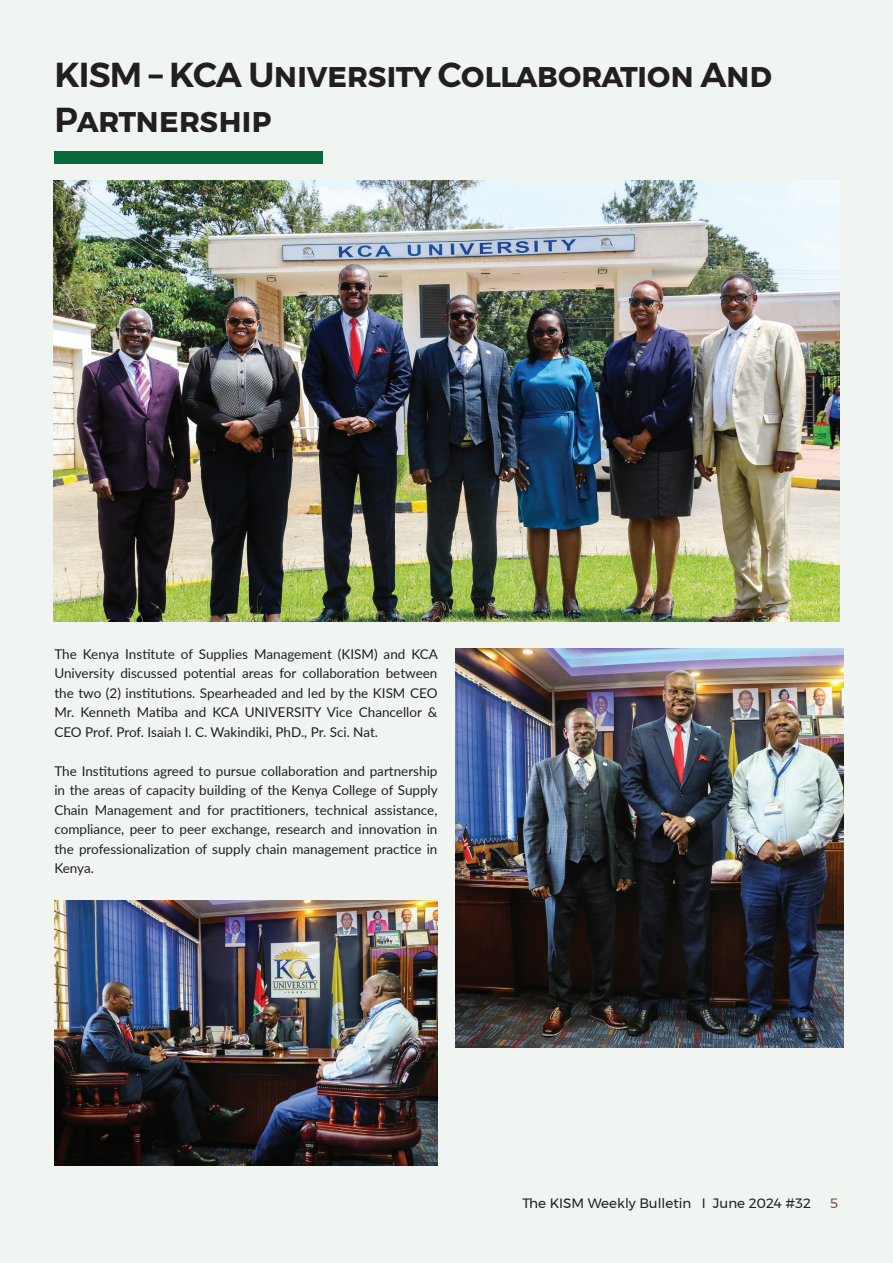
<style>
.page{position:relative;width:893px;height:1263px;background:#f0f5f2}
.page>*{position:absolute;margin:0;border:0;box-sizing:border-box;transform-origin:0 0}
.t1{font:600 34.5px/45px "Montserrat";letter-spacing:-.025em;color:#231f20}
.t2{font:13.5px/19.5px "Lato";color:#231f20;text-align:justify}
.t3{font:13.5px "Montserrat";color:#231f20}
.t4{font:13.5px "Montserrat";color:#805748}
</style>
<div class="page">
<img style="left:53px;top:180px;width:786px;height:441px">
<div style="left:54px;top:151px;width:269px;height:13px;background:#0a6938"></div>
<img style="left:54px;top:900px;width:383px;height:265px">
<img style="left:455px;top:648px;width:388px;height:399px">
<h1 class="t1" style="left:54px;top:53px;width:720px">KISM – KCA University Collaboration And<br>Partnership</h1>
<p class="t2" style="left:54px;top:644px;width:385px">The Kenya Institute of Supplies Management (KISM) and KCA University discussed potential areas for collaboration between the two (2) institutions. Spearheaded and led by the KISM CEO Mr. Kenneth Matiba and KCA UNIVERSITY Vice Chancellor &amp; CEO Prof. Prof. Isaiah I. C. Wakindiki, PhD., Pr. Sci. Nat.</p>
<p class="t2" style="left:54px;top:761px;width:385px">The Institutions agreed to pursue collaboration and partnership in the areas of capacity building of the Kenya College of Supply Chain Management and for practitioners, technical assistance, compliance, peer to peer exchange, research and innovation in the professionalization of supply chain management practice in Kenya.</p>
<p class="t3" style="left:522px;top:1193px;width:290px">The KISM Weekly Bulletin I June 2024 #32</p>
<p class="t4" style="left:830px;top:1193px;width:10px">5</p>
</div>
